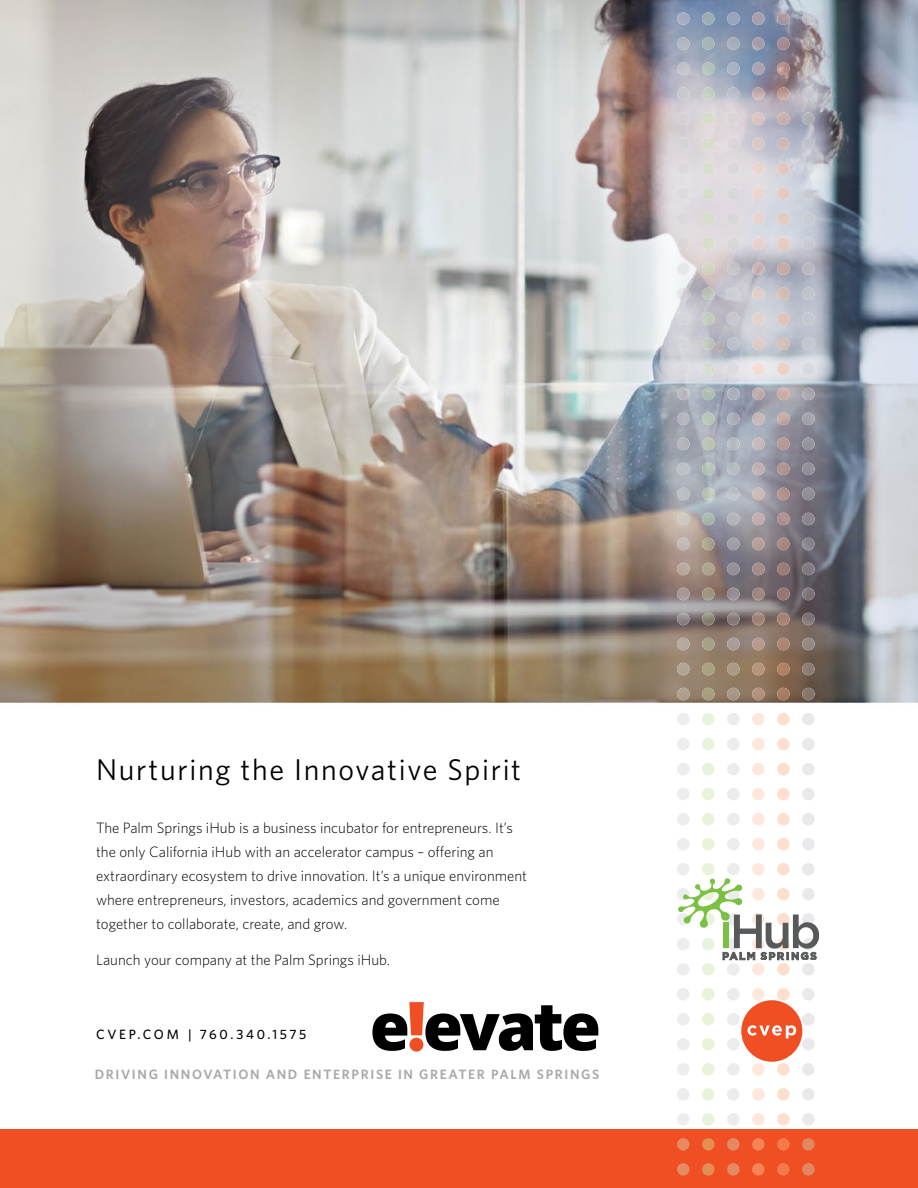
<style>
.page{position:relative;width:918px;height:1188px;background:#fff}
.page>*{position:absolute;margin:0;border:0;box-sizing:border-box;transform-origin:0 0}
.t1{font:30px "Whitney";letter-spacing:.055em;color:#000}
.t2{font:300 15px/24px "Whitney";color:#000}
.t3{font:600 13.5px "Whitney";letter-spacing:.125em;color:#a7a9ac}
.t4{font:500 13.5px "Whitney";letter-spacing:.2em;color:#000}
</style>
<div class="page">
<img style="left:0;top:0;width:918px;height:1130px">
<div style="left:0;top:1130px;width:918px;height:58px;background:#f04e23"></div>
<img style="left:677px;top:12px;width:13px;height:613px">
<svg style="left:677px;top:1138px;width:13px;height:38px"></svg>
<img style="left:702px;top:12px;width:13px;height:613px">
<svg style="left:702px;top:1138px;width:13px;height:38px"></svg>
<img style="left:727px;top:12px;width:13px;height:613px">
<svg style="left:727px;top:1138px;width:13px;height:38px"></svg>
<img style="left:752px;top:12px;width:13px;height:613px">
<svg style="left:752px;top:1138px;width:13px;height:38px"></svg>
<img style="left:777px;top:12px;width:13px;height:613px">
<svg style="left:777px;top:1138px;width:13px;height:38px"></svg>
<img style="left:802px;top:12px;width:13px;height:613px">
<svg style="left:802px;top:1138px;width:13px;height:38px"></svg>
<div style="left:741px;top:1000px;width:61px;height:62px;background:#f04e23;border-radius:50%"></div>
<svg style="left:748px;top:1025px;width:48px;height:13px"></svg>
<svg style="left:678px;top:878px;width:141px;height:82px"></svg>
<svg style="left:372px;top:1002px;width:226px;height:49px"></svg>
<div style="left:409px;top:1038px;width:14px;height:14px;background:#f04e23;border-radius:50%"></div>
<h1 class="t1" style="left:96px;top:752px;width:427px">Nurturing the Innovative Spirit</h1>
<p class="t2" style="left:96px;top:815px;width:433px">The Palm Springs iHub is a business incubator for entrepreneurs. It’s the only California iHub with an accelerator campus – offering an extraordinary ecosystem to drive innovation. It’s a unique environment where entrepreneurs, investors, academics and government come together to collaborate, create, and grow.</p>
<p class="t2" style="left:96px;top:947px;width:295px">Launch your company at the Palm Springs iHub.</p>
<p class="t4" style="left:96px;top:1026px;width:212px">CVEP.COM | 760.340.1575</p>
<p class="t3" style="left:95px;top:1066px;width:506px">DRIVING INNOVATION AND ENTERPRISE IN GREATER PALM SPRINGS</p>
</div>
